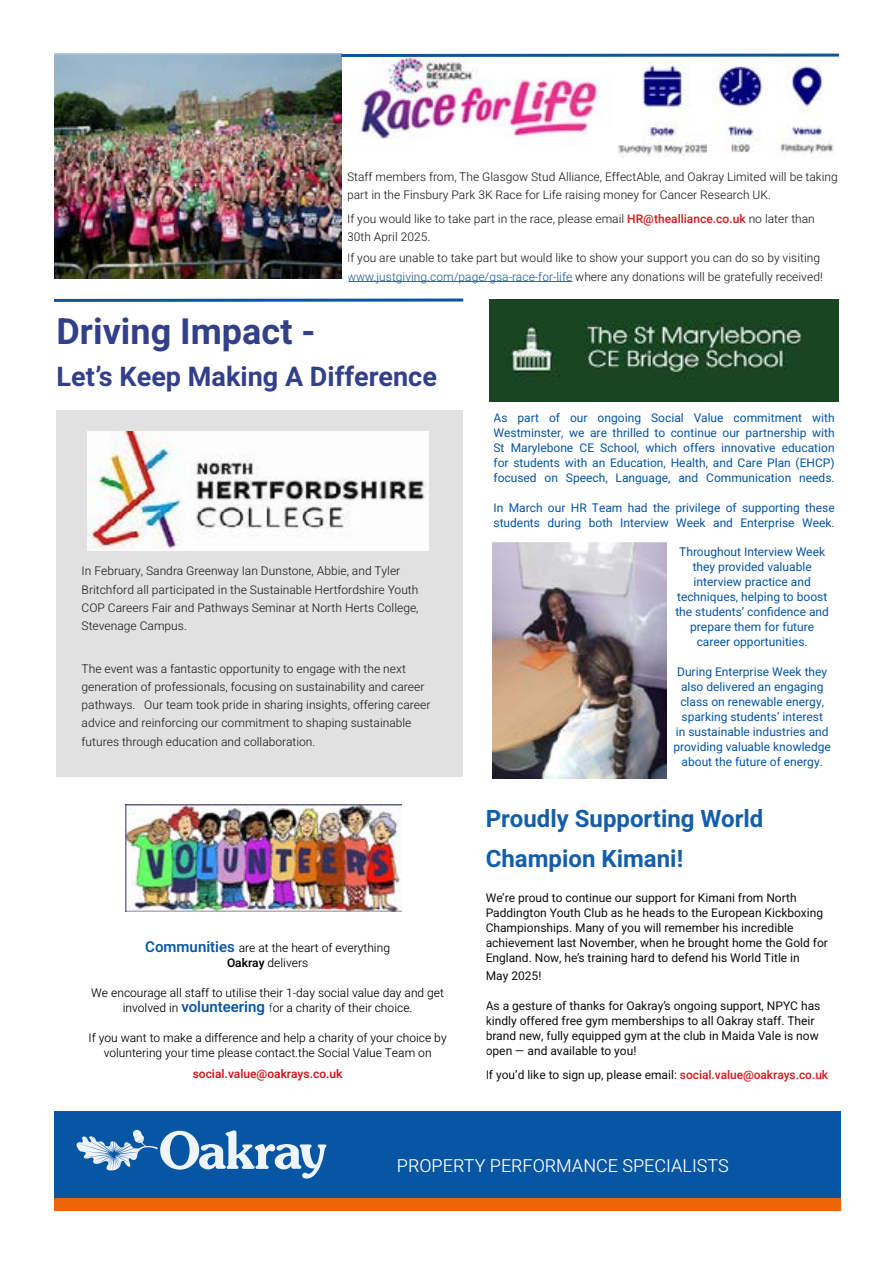
<style>
.page{position:relative;width:893px;height:1263px;background:#fff}
.page>*{position:absolute;margin:0;border:0;box-sizing:border-box;transform-origin:0 0}
.t1{font:700 36px "Heebo";color:#283583}
.t2{font:700 27px "Heebo";color:#283583}
.t3{font:700 24px/39.5px "Heebo";color:#0756a4}
.t4{font:300 18px "Heebo";color:#fff}
.t5{font:300 12px/18.3px "Heebo";color:#171d1a}
.t6{font:12px/15px "Heebo";color:#0756a4;text-align:center}
.t7{font:12px/15px "Heebo";color:#000}
.t8{font:300 12px/15px "Heebo";color:#000;text-align:center}
.t9{font:600 12px "Heebo";color:#cd1719}
.s1{font-weight:600;color:#cd1719}
.s2{color:#275b9b}
.s3{font-weight:600;font-size:15px;color:#0756a4}
.s4{font-weight:600}
.s5{color:#0756a4}
</style>
<div class="page">
<div style="left:54px;top:1111px;width:786px;height:89px;background:#0756a4"></div>
<div style="left:54px;top:1198px;width:786px;height:12px;background:#ec6608"></div>
<svg style="left:76px;top:1130px;width:250px;height:48px"></svg>
<img style="left:348px;top:57px;width:251px;height:88px">
<img style="left:54px;top:54px;width:287px;height:225px">
<img style="left:618px;top:62px;width:88px;height:95px">
<img style="left:712px;top:60px;width:51px;height:93px">
<img style="left:780px;top:65px;width:54px;height:90px">
<hr style="left:341px;top:54px;width:498px;height:3px;background:#0756a4">
<img style="left:492px;top:542px;width:174px;height:236px">
<img style="left:489px;top:299px;width:350px;height:102px">
<svg style="left:54px;top:298px;width:409px;height:4px;background:#447fba"></svg>
<div style="left:56px;top:410px;width:407px;height:367px;background:#e1e1e1"></div>
<img style="left:87px;top:432px;width:341px;height:119px">
<img style="left:125px;top:804px;width:277px;height:108px">
<p class="t5" style="left:347px;top:168px;width:492px">Staff members from, The Glasgow Stud Alliance, EffectAble, and Oakray Limited will be taking part in the Finsbury Park 3K Race for Life raising money for Cancer Research UK.</p>
<p class="t5" style="left:347px;top:210px;width:469px">If you would like to take part in the race, please email <span class="s1">HR@thealliance.co.uk</span> no later than<br>30th April 2025.</p>
<p class="t5" style="left:347px;top:249px;width:477px">If you are unable to take part but would like to show your support you can do so by visiting <span class="s2">www.justgiving.com/page/gsa-race-for-life</span> where any donations will be gratefully received!</p>
<h1 class="t1" style="left:57px;top:309px;width:260px">Driving Impact -</h1>
<h2 class="t2" style="left:57px;top:360px;width:382px">Let’s Keep Making A Difference</h2>
<p class="t5" style="left:82px;top:562px;width:338px">In February, Sandra Greenway Ian Dunstone, Abbie, and Tyler Britchford all participated in the Sustainable Hertfordshire Youth COP Careers Fair and Pathways Seminar at North Herts College, Stevenage Campus.</p>
<p class="t5" style="left:82px;top:659px;width:350px">The event was a fantastic opportunity to engage with the next generation of professionals, focusing on sustainability and career pathways. Our team took pride in sharing insights, offering career advice and reinforcing our commitment to shaping sustainable futures through education and collaboration.</p>
<p class="t8" style="left:145px;top:940px;width:246px"><span class="s3">Communities</span> are at the heart of everything<br><span class="s4">Oakray</span> delivers</p>
<p class="t8" style="left:91px;top:985px;width:354px">We encourage all staff to utilise their 1-day social value day and get involved in <span class="s3">volunteering</span> <span class="s5">f</span>or a charity of their choice.</p>
<p class="t8" style="left:89px;top:1030px;width:360px">If you want to make a difference and help a charity of your choice by voluntering your time please contact.the Social Value Team on</p>
<p class="t9" style="left:193px;top:1066px;width:151px">social.value@oakrays.co.uk</p>
<p class="t6" style="left:493px;top:411px;width:343px;text-align:justify">As part of our ongoing Social Value commitment with Westminster, we are thrilled to continue our partnership with St Marylebone CE School, which offers innovative education for students with an Education, Health, and Care Plan (EHCP) focused on Speech, Language, and Communication needs.</p>
<p class="t6" style="left:493px;top:501px;width:343px;text-align:left">In March our HR Team had the privilege of supporting these students during both Interview Week and Enterprise Week.</p>
<p class="t6" style="left:675px;top:545px;width:155px">Throughout Interview Week they provided valuable interview practice and techniques, helping to boost the students’ confidence and prepare them for future career opportunities.</p>
<p class="t6" style="left:673px;top:665px;width:159px">During Enterprise Week they also delivered an engaging class on renewable energy, sparking students’ interest<br>in sustainable industries and providing valuable knowledge about the future of energy.</p>
<h3 class="t3" style="left:486px;top:800px;width:279px">Proudly Supporting World<br>Champion Kimani!</h3>
<p class="t7" style="left:486px;top:891px;width:344px">We’re proud to continue our support for Kimani from North Paddington Youth Club as he heads to the European Kickboxing Championships. Many of you will remember his incredible achievement last November, when he brought home the Gold for England. Now, he’s training hard to defend his World Title in</p>
<p class="t7" style="left:486px;top:969px;width:57px">May 2025!</p>
<p class="t7" style="left:486px;top:999px;width:336px">As a gesture of thanks for Oakray’s ongoing support, NPYC has kindly offered free gym memberships to all Oakray staff. Their brand new, fully equipped gym at the club in Maida Vale is now open — and available to you!</p>
<p class="t7" style="left:486px;top:1068px;width:344px">If you’d like to sign up, please email: <span class="s1">social.value@oakrays.co.uk</span></p>
<h3 class="t4" style="left:397px;top:1154px;width:333px">PROPERTY PERFORMANCE SPECIALISTS</h3>
</div>
